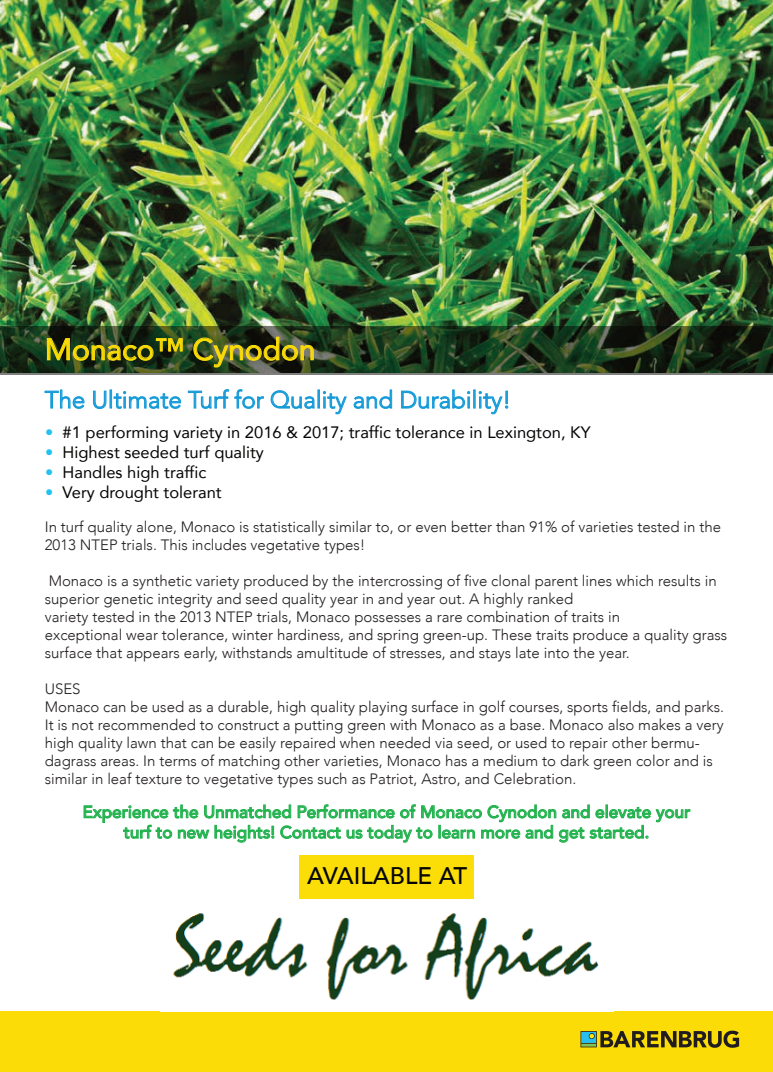
<style>
.page{position:relative;width:773px;height:1072px;background:#fff}
.page>*{position:absolute;margin:0;border:0;box-sizing:border-box;transform-origin:0 0}
.t1{font:30px "Avenir";color:#fbdc07}
.t2{font:300 24px "Avenir";color:#169bd8}
.t3{font:500 24px "Avenir";color:#040503}
.t4{font:500 17px/20.4px "Avenir";color:#22b24e;text-align:center}
.t5{font:16.5px "Avenir";color:#040503}
.t6{font:300 15px/18px "Avenir";color:#211d1e}
.s1{color:#24c0f1}
</style>
<div class="page">
<img style="left:0;top:0;width:772px;height:326px">
<div style="left:0;top:1011px;width:772px;height:61px;background:#fbdc07"></div>
<svg style="left:580px;top:1030px;width:158px;height:18px"></svg>
<svg style="left:0;top:326px;width:772px;height:48px;background:#22391f"></svg>
<img style="left:173px;top:913px;width:426px;height:87px">
<div style="left:299px;top:854px;width:175px;height:44px;background:#fbdd07"></div>
<svg style="left:44px;top:389px;width:41px;height:20px"></svg>
<svg style="left:93px;top:390px;width:14px;height:19px"></svg>
<div style="left:110px;top:389px;width:2px;height:20px;border:1px solid #169bd8"></div>
<svg style="left:113px;top:391px;width:68px;height:18px"></svg>
<svg style="left:187px;top:389px;width:77px;height:20px"></svg>
<svg style="left:270px;top:390px;width:45px;height:19px"></svg>
<div style="left:317px;top:389px;width:3px;height:20px;border:1px solid #169bd8"></div>
<svg style="left:323px;top:391px;width:24px;height:24px"></svg>
<svg style="left:353px;top:389px;width:39px;height:20px"></svg>
<svg style="left:401px;top:389px;width:70px;height:20px"></svg>
<div style="left:473px;top:389px;width:2px;height:20px;border:1px solid #169bd8"></div>
<svg style="left:478px;top:390px;width:31px;height:25px"></svg>
<svg style="left:84px;top:804px;width:606px;height:39px"></svg>
<svg style="left:47px;top:338px;width:136px;height:23px;background:#4d5715"></svg>
<img style="left:193px;top:337px;width:121px;height:30px">
<h1 class="t1" style="left:45px;top:325px;width:272px">Monaco™ Cynodon</h1>
<h2 class="t2" style="left:45px;top:386px;width:467px">The Ultimate Turf for Quality and Durability!</h2>
<p class="t5" style="left:45px;top:419px;width:546px"><span class="s1">•</span> #1 performing variety in 2016 &amp; 2017; traffic tolerance in Lexington, KY</p>
<p class="t5" style="left:45px;top:439px;width:220px"><span class="s1">•</span> Highest seeded turf quality</p>
<p class="t5" style="left:45px;top:459px;width:163px"><span class="s1">•</span> Handles high traffic</p>
<p class="t5" style="left:45px;top:479px;width:178px"><span class="s1">•</span> Very drought tolerant</p>
<p class="t6" style="left:45px;top:518px;width:677px">In turf quality alone, Monaco is statistically similar to, or even better than 91% of varieties tested in the<br>2013 NTEP trials. This includes vegetative types!</p>
<p class="t6" style="left:45px;top:572px;width:683px">Monaco is a synthetic variety produced by the intercrossing of five clonal parent lines which results in superior genetic integrity and seed quality year in and year out. A highly ranked<br>variety tested in the 2013 NTEP trials, Monaco possesses a rare combination of traits in<br>exceptional wear tolerance, winter hardiness, and spring green-up. These traits produce a quality grass surface that appears early, withstands amultitude of stresses, and stays late into the year.</p>
<p class="t6" style="left:45px;top:680px;width:680px">USES<br>Monaco can be used as a durable, high quality playing surface in golf courses, sports fields, and parks.<br>It is not recommended to construct a putting green with Monaco as a base. Monaco also makes a very high quality lawn that can be easily repaired when needed via seed, or used to repair other bermu&shy;dagrass areas. In terms of matching other varieties, Monaco has a medium to dark green color and is similar in leaf texture to vegetative types such as Patriot, Astro, and Celebration.</p>
<p class="t4" style="left:83px;top:801px;width:609px">Experience the Unmatched Performance of Monaco Cynodon and elevate your turf to new heights! Contact us today to learn more and get started.</p>
<h2 class="t3" style="left:307px;top:854px;width:162px">AVAILABLE AT</h2>
</div>
